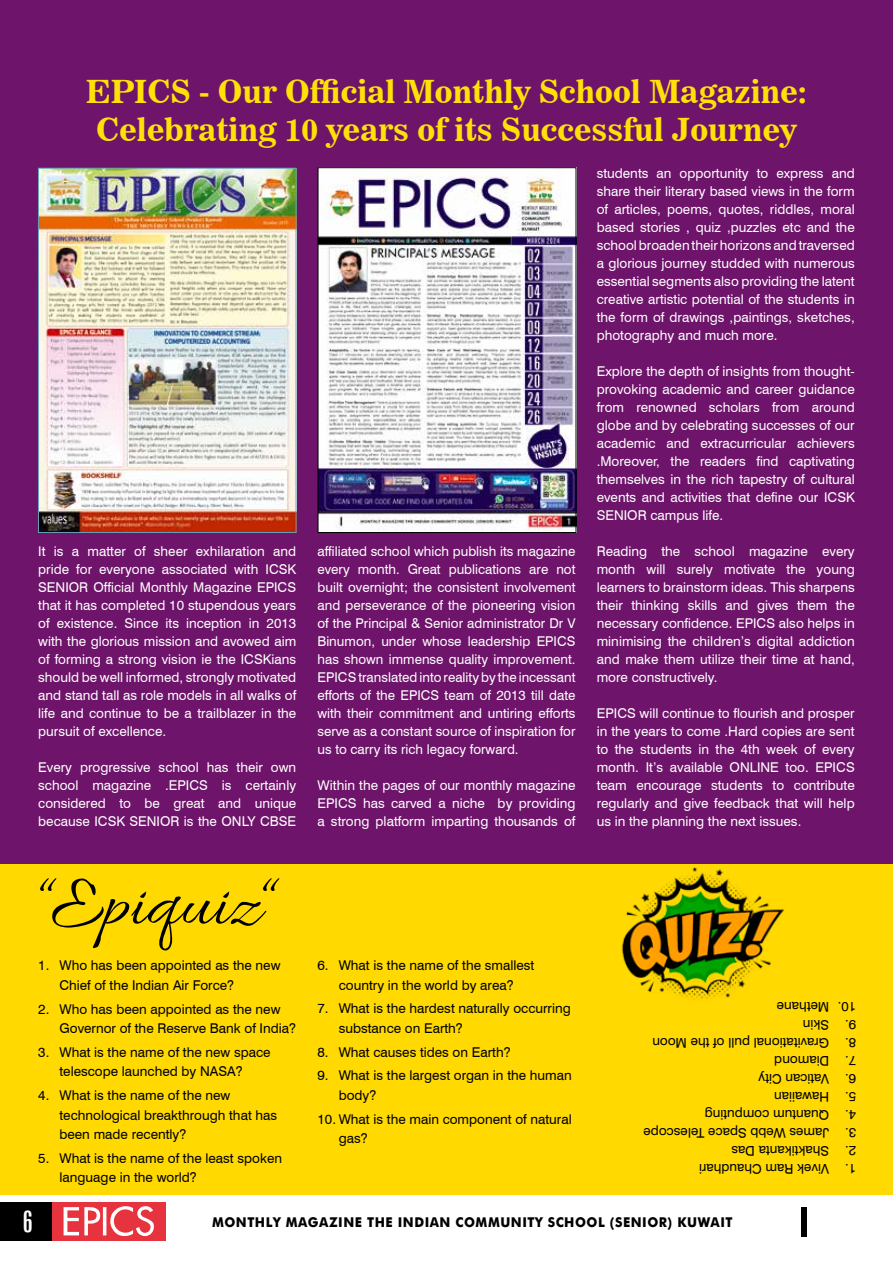
<style>
.page{position:relative;width:893px;height:1263px;background:#fff}
.page>*{position:absolute;margin:0;border:0;box-sizing:border-box;transform-origin:0 0}
.t1{font:73.65px "Allura";color:#000}
.t2{font:31.5px/37.5px "News 706 BT Bold C";color:#ffe108;text-align:center}
.t3{font:extra-condensed 30px "Zurich BT";color:#fff}
.t4{font:13.5px/18px "Swiss 721 BT";color:#fff;text-align:justify}
.t5{font:13.5px/19.5px "Swiss 721 BT";color:#000}
.t6{font:700 13.5px "Futura";letter-spacing:.04em;color:#000;scale:.95 1}
</style>
<div class="page">
<div style="left:0;top:863px;width:893px;height:331px;background:#ffd900"></div>
<img style="left:621px;top:867px;width:163px;height:133px">
<div style="left:0;top:0;width:893px;height:863px;background:#6e146a"></div>
<img style="left:320px;top:170px;width:254px;height:361px">
<div style="left:318px;top:168px;width:258px;height:365px;border:1px solid #000"></div>
<img style="left:40px;top:170px;width:254px;height:361px">
<div style="left:38px;top:168px;width:258px;height:365px;border:1px solid #67a0bc"></div>
<div style="left:0;top:1202px;width:53px;height:39px;background:#000"></div>
<div style="left:53px;top:1202px;width:113px;height:39px;background:#e7333d"></div>
<svg style="left:64px;top:1206px;width:90px;height:30px"></svg>
<div style="left:801px;top:1207px;width:6px;height:29px;background:#000"></div>
<h2 class="t2" style="left:86px;top:73px;width:723px">EPICS - Our Official Monthly School Magazine:<br>Celebrating 10 years of its Successful Journey</h2>
<p class="t4" style="left:38px;top:541px;width:259px">It is a matter of sheer exhilaration and pride for everyone associated with ICSK SENIOR Official Monthly Magazine EPICS that it has completed 10 stupendous years of existence. Since its inception in 2013 with the glorious mission and avowed aim of forming a strong vision ie the ICSKians should be well informed, strongly motivated and stand tall as role models in all walks of life and continue to be a trailblazer in the pursuit of excellence.</p>
<p class="t4" style="left:38px;top:757px;width:259px">Every progressive school has their own school magazine .EPICS is certainly considered to be great and unique because ICSK SENIOR is the ONLY CBSE</p>
<h1 class="t1" style="left:38px;top:863px;width:237px">“Epiquiz“</h1>
<p class="t5" style="left:60px;top:955px;width:222px;text-indent:-21px">1. Who has been appointed as the new<br>Chief of the Indian Air Force?</p>
<p class="t5" style="left:60px;top:998px;width:238px;text-indent:-21px">2. Who has been appointed as the new<br>Governor of the Reserve Bank of India?</p>
<p class="t5" style="left:38px;top:1042px;width:234px;text-align:center">3. What is the name of the new space telescope launched by NASA?</p>
<p class="t5" style="left:60px;top:1085px;width:219px;text-indent:-21px">4. What is the name of the new technological breakthrough that has been made recently?</p>
<p class="t5" style="left:60px;top:1148px;width:224px;text-indent:-21px">5. What is the name of the least spoken language in the world?</p>
<p class="t4" style="left:317px;top:541px;width:259px">affiliated school which publish its magazine every month. Great publications are not built overnight; the consistent involvement and perseverance of the pioneering vision of the Principal &amp; Senior administrator Dr V Binumon, under whose leadership EPICS has shown immense quality improvement.<br>EPICS translated into reality by the incessant efforts of the EPICS team of 2013 till date with their commitment and untiring efforts serve as a constant source of inspiration for us to carry its rich legacy forward.</p>
<p class="t4" style="left:317px;top:775px;width:259px">Within the pages of our monthly magazine EPICS has carved a niche by providing a strong platform imparting thousands of</p>
<p class="t5" style="left:317px;top:955px;width:218px;text-align:center">6. What is the name of the smallest country in the world by area?</p>
<p class="t5" style="left:339px;top:998px;width:234px;text-indent:-21px">7. What is the hardest naturally occurring substance on Earth?</p>
<p class="t5" style="left:317px;top:1042px;width:195px">8. What causes tides on Earth?</p>
<p class="t5" style="left:339px;top:1065px;width:235px;text-indent:-21px">9. What is the largest organ in the human body?</p>
<p class="t5" style="left:339px;top:1108px;width:235px;text-indent:-21px">10. What is the main component of natural gas?</p>
<p class="t4" style="left:597px;top:163px;width:259px">students an opportunity to express and share their literary based views in the form of articles, poems, quotes, riddles, moral based stories , quiz ,puzzles etc and the school broaden their horizons and traversed a glorious journey studded with numerous essential segments also providing the latent creative artistic potential of the students in the form of drawings ,paintings, sketches, photography and much more.</p>
<p class="t4" style="left:597px;top:361px;width:259px">Explore the depth of insights from thought&shy;provoking academic and career guidance from renowned scholars from around globe and by celebrating successes of our academic and extracurricular achievers .Moreover, the readers find captivating themselves in the rich tapestry of cultural events and activities that define our ICSK SENIOR campus life.</p>
<p class="t4" style="left:597px;top:541px;width:259px">Reading the school magazine every month will surely motivate the young learners to brainstorm ideas. This sharpens their thinking skills and gives them the necessary confidence. EPICS also helps in minimising the children’s digital addiction and make them utilize their time at hand, more constructively.</p>
<p class="t4" style="left:597px;top:703px;width:259px">EPICS will continue to flourish and prosper in the years to come .Hard copies are sent to the students in the 4th week of every month. It’s available ONLINE too. EPICS team encourage students to contribute regularly and give feedback that will help us in the planning the next issues.</p>
<p class="t5" style="left:829px;top:1017px;width:54px;rotate:-180deg">Methane</p>
<p class="t5" style="left:856px;top:1017px;width:20px;rotate:-180deg">10.</p>
<p class="t5" style="left:829px;top:1035px;width:28px;rotate:-180deg">Skin</p>
<p class="t5" style="left:856px;top:1035px;width:13px;rotate:-180deg">9.</p>
<p class="t5" style="left:829px;top:1053px;width:178px;rotate:-180deg">Gravitational pull of the Moon</p>
<p class="t5" style="left:856px;top:1053px;width:13px;rotate:-180deg">8.</p>
<p class="t5" style="left:829px;top:1071px;width:56px;rotate:-180deg">Diamond</p>
<p class="t5" style="left:856px;top:1071px;width:13px;rotate:-180deg">7.</p>
<p class="t5" style="left:829px;top:1089px;width:72px;rotate:-180deg">Vatican City</p>
<p class="t5" style="left:856px;top:1089px;width:13px;rotate:-180deg">6.</p>
<p class="t5" style="left:829px;top:1107px;width:57px;rotate:-180deg">Hawaiian</p>
<p class="t5" style="left:856px;top:1107px;width:13px;rotate:-180deg">5.</p>
<p class="t5" style="left:829px;top:1125px;width:126px;rotate:-180deg">Quantum computing</p>
<p class="t5" style="left:856px;top:1125px;width:13px;rotate:-180deg">4.</p>
<p class="t5" style="left:829px;top:1143px;width:187px;rotate:-180deg">James Webb Space Telescope</p>
<p class="t5" style="left:856px;top:1143px;width:13px;rotate:-180deg">3.</p>
<p class="t5" style="left:829px;top:1161px;width:99px;rotate:-180deg">Shaktikanta Das</p>
<p class="t5" style="left:856px;top:1161px;width:13px;rotate:-180deg">2.</p>
<p class="t5" style="left:829px;top:1179px;width:132px;rotate:-180deg">Vivek Ram Chaudhari</p>
<p class="t5" style="left:856px;top:1179px;width:13px;rotate:-180deg">1.</p>
<h3 class="t3" style="left:22px;top:1204px;width:12px">6</h3>
<p class="t6" style="left:212px;top:1212px;width:549px">MONTHLY MAGAZINE THE INDIAN COMMUNITY SCHOOL (SENIOR) KUWAIT</p>
</div>
